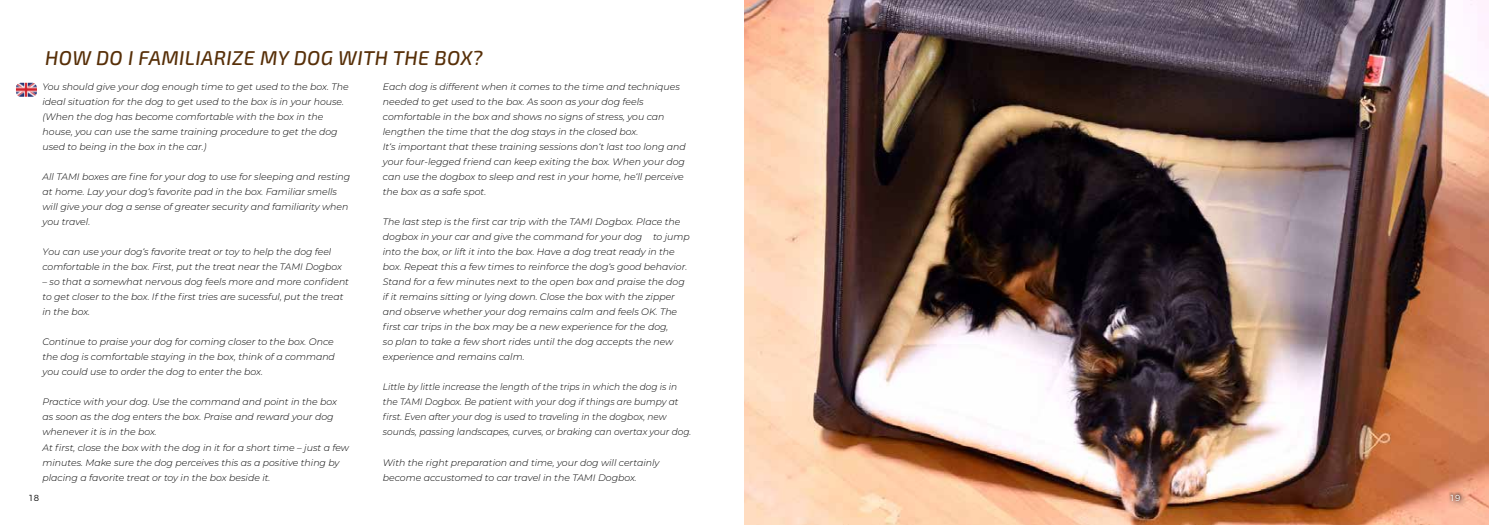
<style>
.page{position:relative;width:1489px;height:525px;background:#fff}
.page>*{position:absolute;margin:0;border:0;box-sizing:border-box;transform-origin:0 0}
.t1{font:italic 500 20px "Exo 2";letter-spacing:.02em;color:#572f08}
.t2{font:italic 300 9.38px/15px "Montserrat";color:#000}
.t3{font:italic 300 9.38px/15px "Montserrat";color:#000;scale:.96 1}
.t4{font:300 8.75px "Montserrat";color:#000}
.t5{font:300 8.75px "Montserrat";color:#fff}
</style>
<div class="page">
<img style="left:744px;top:0;width:744px;height:524px">
<img style="left:16px;top:83px;width:21px;height:14px">
<svg style="left:1445px;top:489px;width:22px;height:19px"></svg>
<svg style="left:1447px;top:491px;width:15px;height:12px"></svg>
<h1 class="t1" style="left:45px;top:47px;width:439px">HOW DO I FAMILIARIZE MY DOG WITH THE BOX?</h1>
<p class="t2" style="left:43px;top:79px;width:307px">You should give your dog enough time to get used to the box. The ideal situation for the dog to get used to the box is in your house. (When the dog has become comfortable with the box in the house, you can use the same training procedure to get the dog used to being in the box in the car.)</p>
<p class="t2" style="left:43px;top:169px;width:309px">All TAMI boxes are fine for your dog to use for sleeping and resting at home. Lay your dog‘s favorite pad in the box. Familiar smells will give your dog a sense of greater security and familiarity when you travel.</p>
<p class="t2" style="left:43px;top:244px;width:301px">You can use your dog‘s favorite treat or toy to help the dog feel comfortable in the box. First, put the treat near the TAMI Dogbox</p>
<p class="t2" style="left:43px;top:274px;width:308px">– so that a somewhat nervous dog feels more and more confident to get closer to the box. If the first tries are sucessful, put the treat in the box.</p>
<p class="t2" style="left:43px;top:334px;width:294px">Continue to praise your dog for coming closer to the box. Once the dog is comfortable staying in the box, think of a command you could use to order the dog to enter the box.</p>
<p class="t2" style="left:43px;top:394px;width:308px">Practice with your dog. Use the command and point in the box as soon as the dog enters the box. Praise and reward your dog whenever it is in the box.<br>At first, close the box with the dog in it for a short time – just a few minutes. Make sure the dog perceives this as a positive thing by placing a favorite treat or toy in the box beside it.</p>
<p class="t4" style="left:28px;top:492px;width:12px">18</p>
<p class="t2" style="left:383px;top:79px;width:304px">Each dog is different when it comes to the time and techniques needed to get used to the box. As soon as your dog feels comfortable in the box and shows no signs of stress, you can lengthen the time that the dog stays in the closed box.<br>It‘s important that these training sessions don‘t last too long and your four-legged friend can keep exiting the box. When your dog can use the dogbox to sleep and rest in your home, he‘ll perceive the box as a safe spot.</p>
<p class="t2" style="left:383px;top:214px;width:308px">The last step is the first car trip with the TAMI Dogbox. Place the dogbox in your car and give the command for your dog to jump into the box, or lift it into the box. Have a dog treat ready in the box. Repeat this a few times to reinforce the dog‘s good behavior.<br>Stand for a few minutes next to the open box and praise the dog if it remains sitting or lying down. Close the box with the zipper and observe whether your dog remains calm and feels OK. The first car trips in the box may be a new experience for the dog,<br>so plan to take a few short rides until the dog accepts the new experience and remains calm.</p>
<p class="t3" style="left:383px;top:379px;width:323px">Little by little increase the length of the trips in which the dog is in the TAMI Dogbox. Be patient with your dog if things are bumpy at first. Even after your dog is used to traveling in the dogbox, new sounds, passing landscapes, curves, or braking can overtax your dog.</p>
<p class="t2" style="left:383px;top:454px;width:278px">With the right preparation and time, your dog will certainly become accustomed to car travel in the TAMI Dogbox.</p>
<p class="t5" style="left:1449px;top:492px;width:12px">19</p>
</div>
